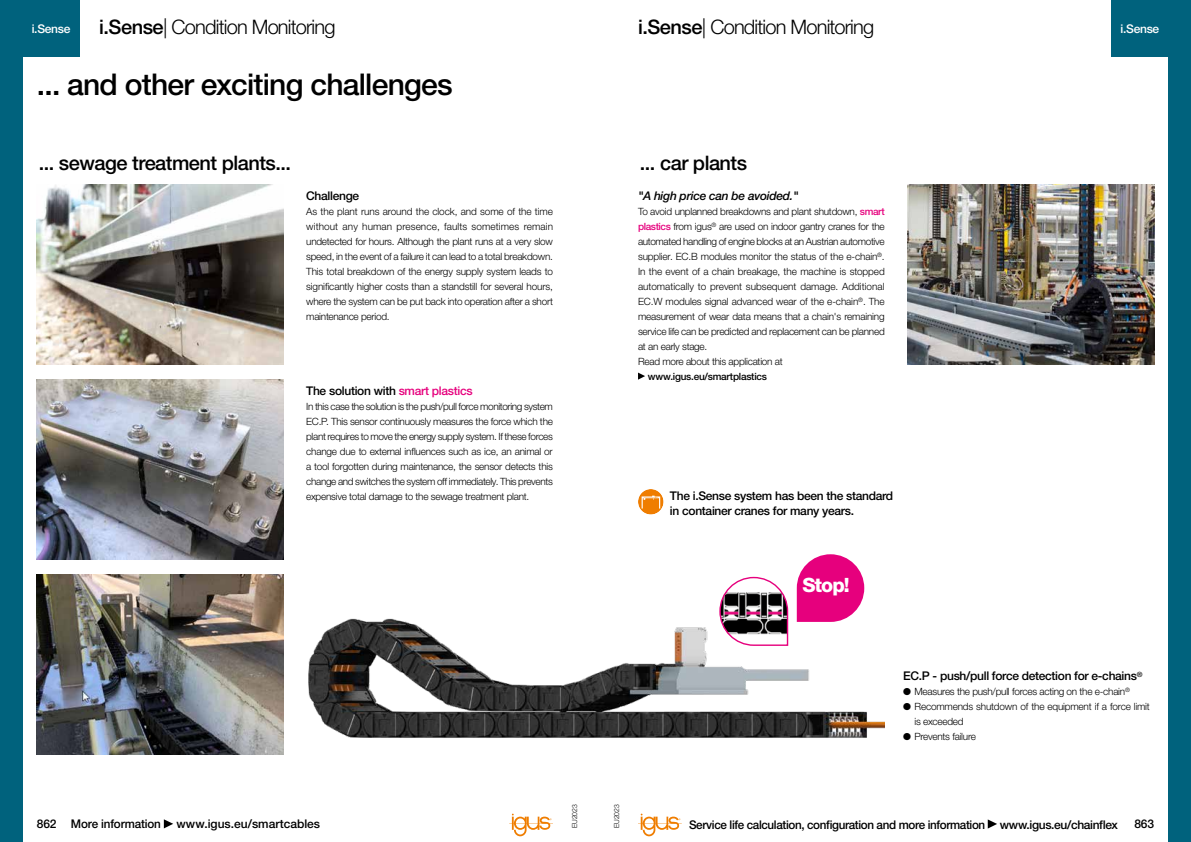
<style>
.page{position:relative;width:1191px;height:842px;background:#fff}
.page>*{position:absolute;margin:0;border:0;box-sizing:border-box;transform-origin:0 0}
.t1{font:500 30px "Helvetica Neue LTW1 G";letter-spacing:-.025em;color:#000}
.t2{font:300 20px "Helvetica Neue LTW1 G";letter-spacing:-.04em;color:#000}
.t3{font:500 20px "Helvetica Neue LTW1 G";letter-spacing:-.025em;color:#000}
.t4{font:800 19.7px "Helvetica Neue LTW1 G";color:#fff}
.t5{font:500 12px/15px "Helvetica Neue LTW1 G";letter-spacing:-.025em;color:#000}
.t6{font:italic 500 12px "Helvetica Neue LTW1 G";letter-spacing:-.025em;color:#000}
.t7{font:500 12px "Helvetica Neue LTW1 G";color:#000}
.t8{font:500 12px "Helvetica Neue LTW1 G";letter-spacing:-.025em;color:#fff}
.t9{font:300 10px/15px "Helvetica Neue LTW1 G";letter-spacing:-.025em;color:#000;text-align:justify}
.t10{font:500 10px "Helvetica Neue LTW1 G";letter-spacing:-.025em;color:#000}
.t11{font:300 7px "Helvetica Neue LTW1 G";letter-spacing:-.01em;color:#000}
.s1{font-weight:500}
.s2{color:#e6007d}
.s3{font-weight:500;color:#e6007d}
</style>
<div class="page">
<svg style="left:638px;top:814px;width:44px;height:22px"></svg>
<svg style="left:509px;top:814px;width:44px;height:22px"></svg>
<div style="left:0;top:0;width:23px;height:842px;background:#00627d"></div>
<div style="left:0;top:0;width:79px;height:57px;background:#00627d"></div>
<div style="left:1111px;top:0;width:80px;height:57px;background:#00627d"></div>
<div style="left:1168px;top:0;width:23px;height:842px;background:#00627d"></div>
<svg style="left:164px;top:819px;width:9px;height:9px"></svg>
<svg style="left:987px;top:819px;width:10px;height:9px"></svg>
<div style="left:638px;top:489px;width:25px;height:25px;background:#ef7d00;border-radius:50%"></div>
<svg style="left:641px;top:496px;width:19px;height:13px"></svg>
<img style="left:308px;top:599px;width:576px;height:139px">
<svg style="left:718px;top:576px;width:71px;height:71px"></svg>
<svg style="left:797px;top:554px;width:67px;height:68px;background:#ea2992"></svg>
<svg style="left:638px;top:373px;width:7px;height:7px"></svg>
<img style="left:907px;top:185px;width:247px;height:180px">
<img style="left:37px;top:185px;width:246px;height:180px">
<img style="left:37px;top:380px;width:246px;height:180px">
<img style="left:37px;top:575px;width:246px;height:180px">
<p class="t8" style="left:32px;top:21px;width:40px">i.Sense</p>
<h2 class="t2" style="left:99px;top:15px;width:238px"><span class="s1">i.Sense</span>| Condition Monitoring</h2>
<h2 class="t2" style="left:638px;top:15px;width:238px"><span class="s1">i.Sense</span>| Condition Monitoring</h2>
<p class="t8" style="left:1120px;top:21px;width:40px">i.Sense</p>
<h1 class="t1" style="left:37px;top:66px;width:417px">... and other exciting challenges</h1>
<h2 class="t3" style="left:39px;top:150px;width:254px">... sewage treatment plants...</h2>
<h2 class="t3" style="left:640px;top:150px;width:109px">... car plants</h2>
<p class="t5" style="left:306px;top:188px;width:54px">Challenge</p>
<p class="t9" style="left:306px;top:204px;width:248px">As the plant runs around the clock, and some of the time without any human presence, faults sometimes remain undetected for hours. Although the plant runs at a very slow speed, in the event of a failure it can lead to a total breakdown.<br>This total breakdown of the energy supply system leads to significantly higher costs than a standstill for several hours, where the system can be put back into operation after a short maintenance period.</p>
<p class="t5" style="left:306px;top:383px;width:168px">The solution with <span class="s2">smart plastics</span></p>
<p class="t9" style="left:306px;top:399px;width:248px">In this case the solution is the push/pull force monitoring system EC.P. This sensor continuously measures the force which the plant requires to move the energy supply system. If these forces change due to external influences such as ice, an animal or a tool forgotten during maintenance, the sensor detects this change and switches the system off immediately. This prevents expensive total damage to the sewage treatment plant.</p>
<p class="t6" style="left:638px;top:188px;width:162px">"A high price can be avoided."</p>
<p class="t9" style="left:638px;top:204px;width:248px;text-align:left">To avoid unplanned breakdowns and plant shutdown, <span class="s3">smart plastics</span> from igus<sup>®</sup> are used on indoor gantry cranes for the automated handling of engine blocks at an Austrian automotive supplier. EC.B modules monitor the status of the e-chain<sup>®</sup>.<br>In the event of a chain breakage, the machine is stopped automatically to prevent subsequent damage. Additional EC.W modules signal advanced wear of the e-chain<sup>®</sup>. The measurement of wear data means that a chain's remaining service life can be predicted and replacement can be planned at an early stage.<br>Read more about this application at</p>
<p class="t10" style="left:648px;top:370px;width:121px">www.igus.eu/smartplastics</p>
<p class="t5" style="left:670px;top:488px;width:225px">The i.Sense system has been the standard in container cranes for many years.</p>
<h3 class="t4" style="left:802px;top:573px;width:49px">Stop!</h3>
<p class="t5" style="left:37px;top:817px;width:126px">862 More information</p>
<p class="t7" style="left:176px;top:817px;width:145px">www.igus.eu/smartcables</p>
<p class="t11" style="left:570px;top:828px;width:25px;rotate:-90deg">EU2023</p>
<p class="t11" style="left:612px;top:828px;width:25px;rotate:-90deg">EU2023</p>
<p class="t5" style="left:903px;top:668px;width:241px">EC.P - push/pull force detection for e-chains<sup>®</sup></p>
<p class="t9" style="left:903px;top:684px;width:228px">● Measures the push/pull forces acting on the e-chain<sup>®</sup></p>
<p class="t9" style="left:914px;top:699px;width:237px;text-indent:-11px">● Recommends shutdown of the equipment if a force limit is exceeded</p>
<p class="t9" style="left:903px;top:729px;width:74px">● Prevents failure</p>
<p class="t5" style="left:689px;top:817px;width:430px">Service life calculation, configuration and more information www.igus.eu/chainflex</p>
<p class="t5" style="left:1134px;top:816px;width:21px">863</p>
</div>
